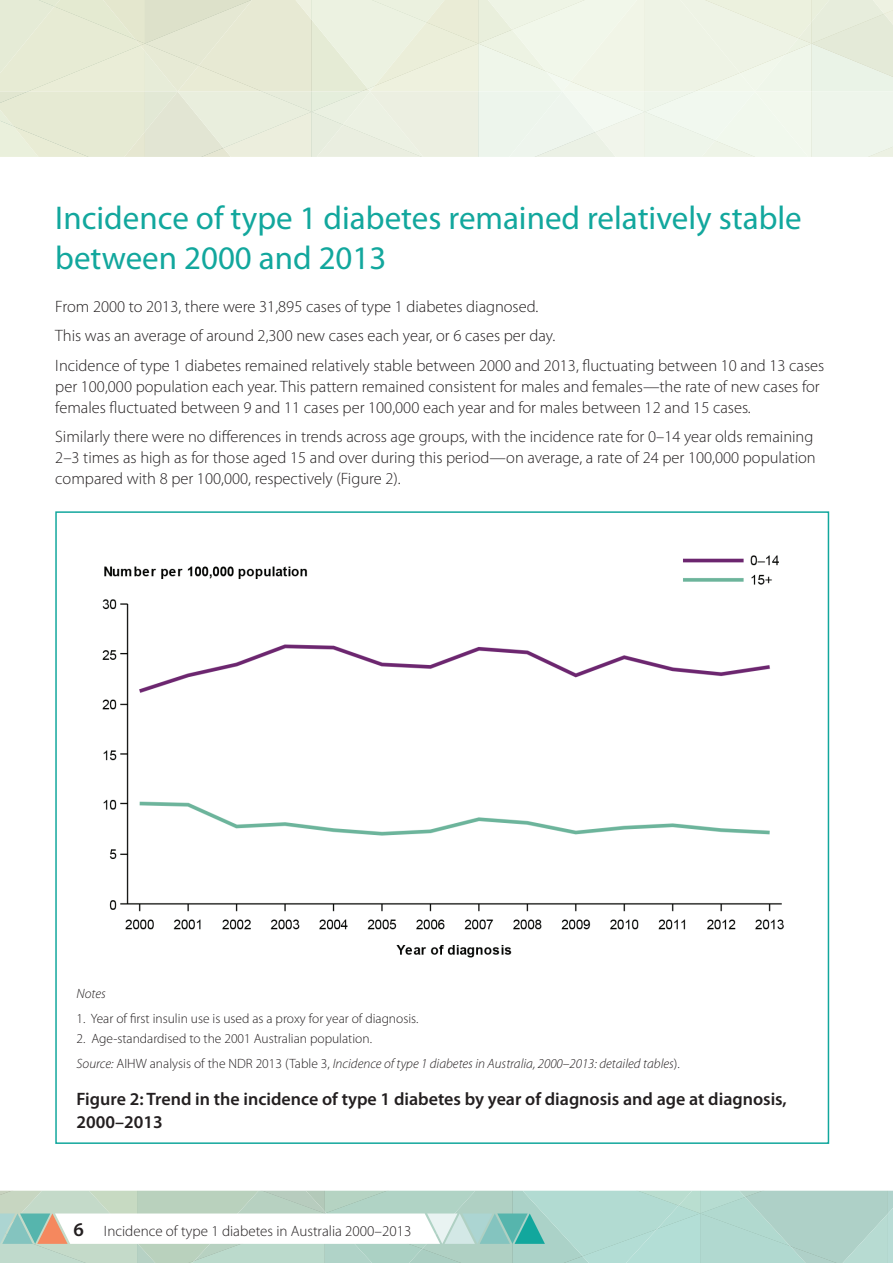
<style>
.page{position:relative;width:893px;height:1263px;background:#fff}
.page>*{position:absolute;margin:0;border:0;box-sizing:border-box;transform-origin:0 0}
.t1{font:33px/40.5px "Myriad Pro";color:#12a79d}
.t2{font:600 18px/22.5px "Myriad Pro";color:#231f20}
.t3{font:300 16.5px/21px "Myriad Pro";color:#231f20}
.t4{font:300 15px "Myriad Pro";color:#231f20}
.t5{font:300 13.5px/24.8px "Myriad Pro";color:#231f20}
.t6{font:italic 300 13.5px "Myriad Pro";color:#231f20}
.s1{font-style:italic}
.s2{font-weight:600;font-size:19.5px}
</style>
<div class="page">
<svg style="left:0;top:1191px;width:893px;height:72px"></svg>
<svg style="left:0;top:0;width:893px;height:157px;background:#eaefdf"></svg>
<img style="left:102px;top:555px;width:682px;height:403px">
<h1 class="t1" style="left:55px;top:197px;width:748px">Incidence of type 1 diabetes remained relatively stable between 2000 and 2013</h1>
<p class="t3" style="left:55px;top:291px;width:770px;line-height:29.5px">From 2000 to 2013, there were 31,895 cases of type 1 diabetes diagnosed.<br>This was an average of around 2,300 new cases each year, or 6 cases per day.<br>Incidence of type 1 diabetes remained relatively stable between 2000 and 2013, fluctuating between 10 and 13 cases</p>
<p class="t3" style="left:55px;top:375px;width:766px">per 100,000 population each year. This pattern remained consistent for males and females—the rate of new cases for females fluctuated between 9 and 11 cases per 100,000 each year and for males between 12 and 15 cases.</p>
<p class="t3" style="left:55px;top:426px;width:762px">Similarly there were no differences in trends across age groups, with the incidence rate for 0–14 year olds remaining<br>2–3 times as high as for those aged 15 and over during this period—on average, a rate of 24 per 100,000 population compared with 8 per 100,000, respectively (Figure 2).</p>
<p class="t6" style="left:77px;top:985px;width:31px">Notes</p>
<p class="t5" style="left:77px;top:1006px;width:343px">1. Year of first insulin use is used as a proxy for year of diagnosis.</p>
<p class="t5" style="left:77px;top:1026px;width:605px">2. Age-standardised to the 2001 Australian population.<br><span class="s1">Source:</span> AIHW analysis of the NDR 2013 (Table 3, <span class="s1">Incidence of type 1 diabetes in Australia, 2000–2013: detailed tables</span>).</p>
<p class="t2" style="left:77px;top:1088px;width:712px">Figure 2: Trend in the incidence of type 1 diabetes by year of diagnosis and age at diagnosis,<br>2000–2013</p>
<p class="t4" style="left:73px;top:1222px;width:339px"><span class="s2">6</span> Incidence of type 1 diabetes in Australia 2000–2013</p>
</div>
